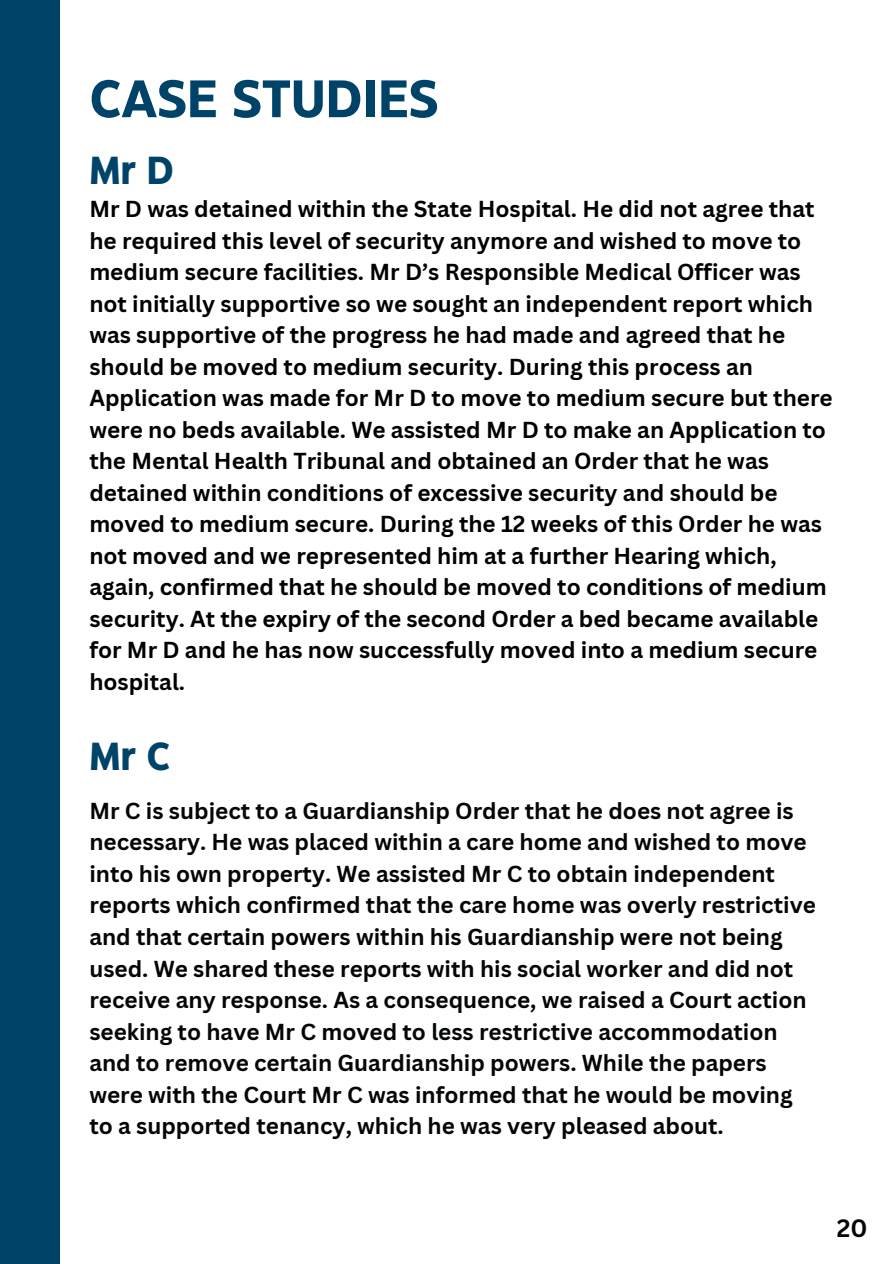
<style>
.page{position:relative;width:894px;height:1264px;background:#fff}
.page>*{position:absolute;margin:0;border:0;box-sizing:border-box;transform-origin:0 0}
.t1{font:700 52.5px "Eastman Grotesque";color:#004369}
.t2{font:700 39px "Eastman Grotesque";color:#004369}
.t3{font:700 24.45px "Canva Sans";color:#040606}
.t4{font:700 22.5px/31.5px "Canva Sans";color:#000}
.t5{font:700 22.5px/31.5px "Canva Sans";color:#040606}
</style>
<div class="page">
<div style="left:0;top:0;width:60px;height:1263px;background:#004369"></div>
<h2 class="t1" style="left:89px;top:78px;width:350px">CASE STUDIES</h2>
<p class="t2" style="left:89px;top:155px;width:86px">Mr D</p>
<h1 class="t4" style="left:89px;top:193px;width:744px">Mr D was detained within the State Hospital. He did not agree that he required this level of security anymore and wished to move to medium secure facilities. Mr D’s Responsible Medical Officer was not initially supportive so we sought an independent report which was supportive of the progress he had made and agreed that he should be moved to medium security. During this process an Application was made for Mr D to move to medium secure but there were no beds available. We assisted Mr D to make an Application to the Mental Health Tribunal and obtained an Order that he was detained within conditions of excessive security and should be moved to medium secure. During the 12 weeks of this Order he was not moved and we represented him at a further Hearing which, again, confirmed that he should be moved to conditions of medium security. At the expiry of the second Order a bed became available for Mr D and he has now successfully moved into a medium secure hospital.</h1>
<p class="t2" style="left:89px;top:741px;width:82px">Mr C</p>
<h2 class="t5" style="left:89px;top:794px;width:727px">Mr C is subject to a Guardianship Order that he does not agree is necessary. He was placed within a care home and wished to move into his own property. We assisted Mr C to obtain independent reports which confirmed that the care home was overly restrictive and that certain powers within his Guardianship were not being used. We shared these reports with his social worker and did not receive any response. As a consequence, we raised a Court action seeking to have Mr C moved to less restrictive accommodation and to remove certain Guardianship powers. While the papers were with the Court Mr C was informed that he would be moving to a supported tenancy, which he was very pleased about.</h2>
<p class="t3" style="left:836px;top:1210px;width:32px">20</p>
</div>
